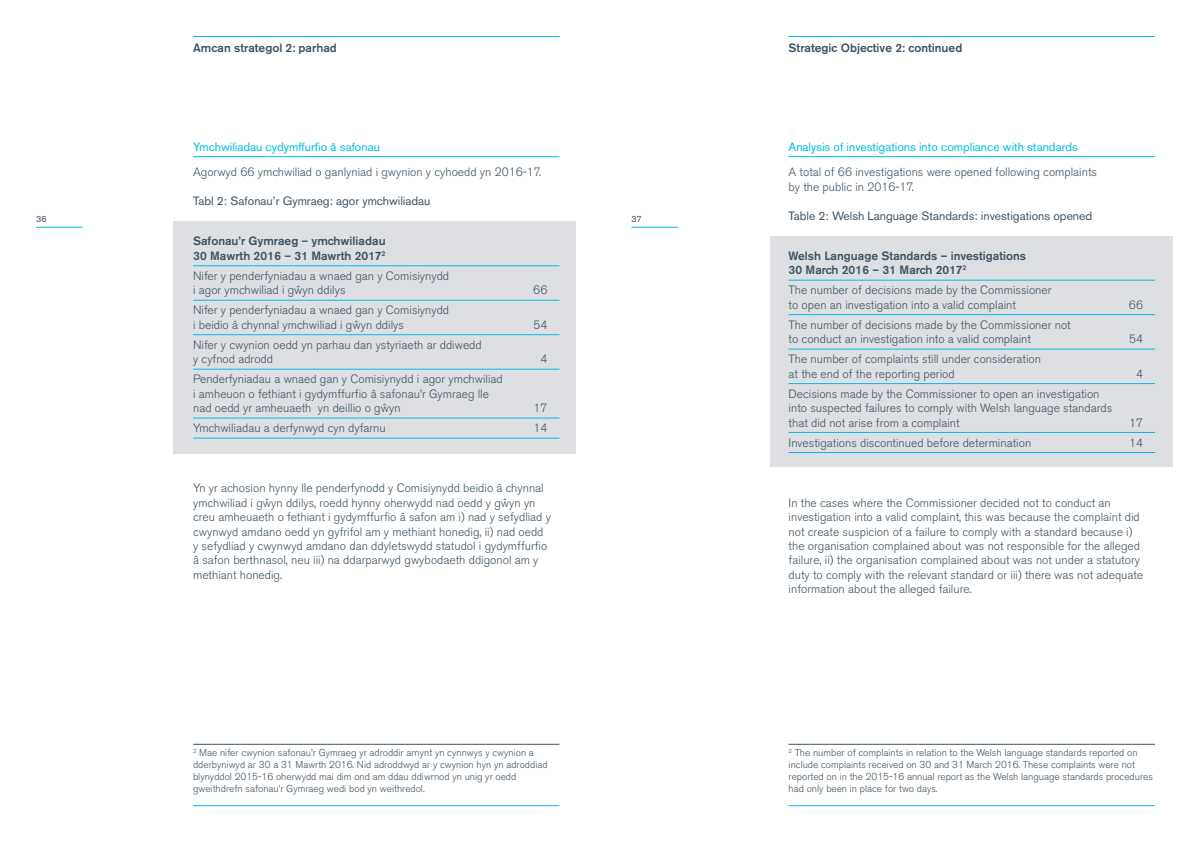
<style>
.page{position:relative;width:1191px;height:842px;background:#fff}
.page>*{position:absolute;margin:0;border:0;box-sizing:border-box;transform-origin:0 0}
.Sub_head__12pt_Gray{font:300 12px/14.4px "Akzidenz Grotesk BE";color:#3e5261}
.Sub_head__12pt_Gray-2{font:500 12px/14.4px "Akzidenz Grotesk BE";color:#3e5261}
.Body_Copy__12pt_Grey{font:300 12px/14.4px "Akzidenz Grotesk BE";color:#3e5261}
.Sub_head__12pt_Gray-3{font:12px "Akzidenz Grotesk BE";color:#3e5261}
.Sub_head__12pt_Blue{font:12px "Akzidenz Grotesk BE";color:#02bce5}
.Footnotes{font:300 10px/12px "Akzidenz Grotesk BE";color:#3e5261}
.t1{font:9px "Akzidenz Grotesk BE";color:#3e5261}
</style>
<div class="page">
<hr style="left:193px;top:744px;width:366px;height:1px;background:#3e5261">
<hr style="left:788px;top:744px;width:367px;height:1px;background:#3e5261">
<div style="left:173px;top:221px;width:402px;height:233px;background:#dddfe2"></div>
<div style="left:770px;top:237px;width:403px;height:230px;background:#dddfe2"></div>
<hr style="left:631px;top:227px;width:47px;height:1px;background:#02bce5">
<hr style="left:36px;top:227px;width:47px;height:1px;background:#02bce5">
<hr style="left:193px;top:36px;width:366px;height:1px;background:#02bce5">
<hr style="left:788px;top:36px;width:367px;height:1px;background:#02bce5">
<hr style="left:193px;top:805px;width:366px;height:1px;background:#02bce5">
<hr style="left:788px;top:805px;width:367px;height:1px;background:#02bce5">
<hr style="left:193px;top:156px;width:366px;height:1px;background:#02bce5">
<hr style="left:193px;top:265px;width:366px;height:1px;background:#02bce5">
<hr style="left:193px;top:300px;width:366px;height:1px;background:#02bce5">
<hr style="left:193px;top:334px;width:366px;height:1px;background:#02bce5">
<hr style="left:193px;top:369px;width:366px;height:1px;background:#02bce5">
<hr style="left:193px;top:418px;width:366px;height:1px;background:#02bce5">
<hr style="left:193px;top:438px;width:366px;height:1px;background:#02bce5">
<hr style="left:788px;top:156px;width:367px;height:1px;background:#02bce5">
<hr style="left:788px;top:280px;width:367px;height:1px;background:#02bce5">
<hr style="left:788px;top:314px;width:367px;height:1px;background:#02bce5">
<hr style="left:788px;top:349px;width:367px;height:1px;background:#02bce5">
<hr style="left:788px;top:383px;width:367px;height:1px;background:#02bce5">
<hr style="left:788px;top:432px;width:367px;height:1px;background:#02bce5">
<hr style="left:788px;top:452px;width:367px;height:1px;background:#02bce5">
<p class="Sub_head__12pt_Gray-2" style="left:193px;top:41px;width:145px">Amcan strategol 2: parhad</p>
<p class="Sub_head__12pt_Blue" style="left:193px;top:139px;width:188px">Ymchwiliadau cydymffurfio â safonau</p>
<p class="Body_Copy__12pt_Grey" style="left:193px;top:165px;width:350px">Agorwyd 66 ymchwiliad o ganlyniad i gwynion y cyhoedd yn 2016-17.</p>
<p class="Sub_head__12pt_Gray-3" style="left:193px;top:194px;width:239px">Tabl 2: Safonau’r Gymraeg: agor ymchwiliadau</p>
<p class="Sub_head__12pt_Gray-2" style="left:193px;top:234px;width:194px">Safonau’r Gymraeg – ymchwiliadau<br>30 Mawrth 2016 – 31 Mawrth 2017<sup>2</sup></p>
<p class="Sub_head__12pt_Gray" style="left:193px;top:269px;width:258px">Nifer y penderfyniadau a wnaed gan y Comisiynydd i agor ymchwiliad i g ˆwyn ddilys</p>
<p class="t1" style="left:36px;top:214px;width:12px">36</p>
<p class="t1" style="left:631px;top:214px;width:12px">37</p>
<p class="Sub_head__12pt_Gray" style="left:533px;top:283px;width:16px">66</p>
<p class="Sub_head__12pt_Gray" style="left:193px;top:303px;width:258px">Nifer y penderfyniadau a wnaed gan y Comisiynydd i beidio â chynnal ymchwiliad i g ˆwyn ddilys</p>
<p class="Sub_head__12pt_Gray" style="left:193px;top:338px;width:290px">Nifer y cwynion oedd yn parhau dan ystyriaeth ar ddiwedd y cyfnod adrodd</p>
<p class="Sub_head__12pt_Gray" style="left:193px;top:372px;width:311px">Penderfyniadau a wnaed gan y Comisiynydd i agor ymchwiliad i amheuon o fethiant i gydymffurfio â safonau’r Gymraeg lle nad oedd yr amheuaeth yn deillio o g ˆwyn</p>
<p class="Sub_head__12pt_Gray" style="left:533px;top:318px;width:15px">54</p>
<p class="Sub_head__12pt_Gray" style="left:540px;top:352px;width:8px">4</p>
<p class="Sub_head__12pt_Gray" style="left:533px;top:401px;width:15px">17</p>
<p class="Sub_head__12pt_Gray" style="left:193px;top:421px;width:194px">Ymchwiliadau a derfynwyd cyn dyfarnu</p>
<p class="Sub_head__12pt_Gray" style="left:533px;top:421px;width:15px">14</p>
<p class="Sub_head__12pt_Gray" style="left:193px;top:481px;width:359px">Yn yr achosion hynny lle penderfynodd y Comisiynydd beidio â chynnal ymchwiliad i gwˆ yn ddilys, roedd hynny oherwydd nad oedd y gwˆ yn yn creu amheuaeth o fethiant i gydymffurfio â safon am i) nad y sefydliad y cwynwyd amdano oedd yn gyfrifol am y methiant honedig, ii) nad oedd y sefydliad y cwynwyd amdano dan ddyletswydd statudol i gydymffurfio â safon berthnasol, neu iii) na ddarparwyd gwybodaeth ddigonol am y methiant honedig.</p>
<p class="Sub_head__12pt_Gray-2" style="left:788px;top:41px;width:175px">Strategic Objective 2: continued</p>
<p class="Sub_head__12pt_Blue" style="left:788px;top:139px;width:291px">Analysis of investigations into compliance with standards</p>
<p class="Body_Copy__12pt_Grey" style="left:788px;top:165px;width:310px">A total of 66 investigations were opened following complaints by the public in 2016-17.</p>
<p class="Sub_head__12pt_Gray-3" style="left:788px;top:208px;width:305px">Table 2: Welsh Language Standards: investigations opened</p>
<p class="Sub_head__12pt_Gray-2" style="left:788px;top:248px;width:239px">Welsh Language Standards – investigations<br>30 March 2016 – 31 March 2017<sup>2</sup></p>
<p class="Sub_head__12pt_Gray" style="left:788px;top:283px;width:264px">The number of decisions made by the Commissioner to open an investigation into a valid complaint</p>
<p class="Sub_head__12pt_Gray" style="left:788px;top:318px;width:284px">The number of decisions made by the Commissioner not to conduct an investigation into a valid complaint</p>
<p class="Sub_head__12pt_Gray" style="left:788px;top:352px;width:254px">The number of complaints still under consideration at the end of the reporting period</p>
<p class="Sub_head__12pt_Gray" style="left:788px;top:387px;width:325px">Decisions made by the Commissioner to open an investigation into suspected failures to comply with Welsh language standards that did not arise from a complaint</p>
<p class="Sub_head__12pt_Gray" style="left:1128px;top:298px;width:16px">66</p>
<p class="Sub_head__12pt_Gray" style="left:1129px;top:332px;width:15px">54</p>
<p class="Sub_head__12pt_Gray" style="left:1136px;top:367px;width:8px">4</p>
<p class="Sub_head__12pt_Gray" style="left:1129px;top:415px;width:15px">17</p>
<p class="Sub_head__12pt_Gray" style="left:788px;top:435px;width:244px">Investigations discontinued before determination</p>
<p class="Sub_head__12pt_Gray" style="left:1129px;top:435px;width:15px">14</p>
<p class="Sub_head__12pt_Gray" style="left:788px;top:496px;width:356px">In the cases where the Commissioner decided not to conduct an investigation into a valid complaint, this was because the complaint did not create suspicion of a failure to comply with a standard because i) the organisation complained about was not responsible for the alleged failure, ii) the organisation complained about was not under a statutory duty to comply with the relevant standard or iii) there was not adequate information about the alleged failure.</p>
<p class="Footnotes" style="left:193px;top:747px;width:356px"><sup>2</sup> Mae nifer cwynion safonau’r Gymraeg yr adroddir arnynt yn cynnwys y cwynion a dderbyniwyd ar 30 a 31 Mawrth 2016. Nid adroddwyd ar y cwynion hyn yn adroddiad blynyddol 2015-16 oherwydd mai dim ond am ddau ddiwrnod yn unig yr oedd gweithdrefn safonau’r Gymraeg wedi bod yn weithredol.</p>
<p class="Footnotes" style="left:788px;top:747px;width:366px"><sup>2</sup> The number of complaints in relation to the Welsh language standards reported on include complaints received on 30 and 31 March 2016. These complaints were not reported on in the 2015-16 annual report as the Welsh language standards procedures had only been in place for two days.</p>
</div>
